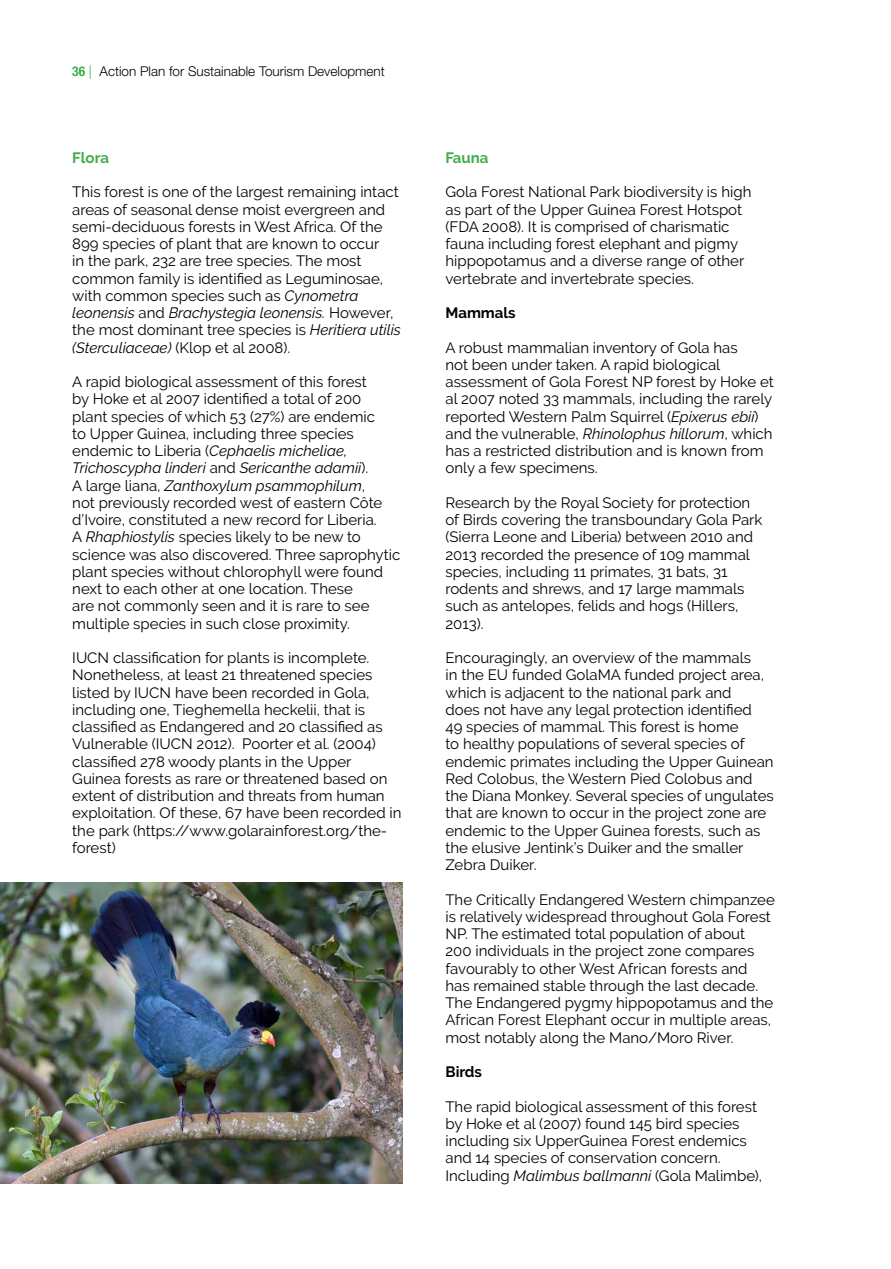
<style>
.page{position:relative;width:891px;height:1269px;background:#fff}
.page>*{position:absolute;margin:0;border:0;box-sizing:border-box;transform-origin:0 0}
.t1{font:15px/17.2px "Raleway";color:#000}
.t2{font:700 15px "Raleway";color:#000}
.t3{font:700 15px "Raleway";color:#41ad49}
.t4{font:300 13.5px "Helvetica Neue LT Std";color:#000}
.s1{font-weight:700;font-stretch:condensed;color:#41ad49}
.s2{color:#41ad49}
.s3{font-style:italic}
</style>
<div class="page">
<img style="left:0;top:883px;width:403px;height:301px">
<p class="t4" style="left:72px;top:63px;width:314px"><span class="s1">36</span> <span class="s2">|</span> Action Plan for Sustainable Tourism Development</p>
<p class="t3" style="left:72px;top:149px;width:38px">Flora</p>
<p class="t1" style="left:72px;top:183px;width:330px">This forest is one of the largest remaining intact areas of seasonal dense moist evergreen and semi-deciduous forests in West Africa. Of the 899 species of plant that are known to occur<br>in the park, 232 are tree species. The most common family is identified as Leguminosae, with common species such as <span class="s3">Cynometra leonensis</span> and <span class="s3">Brachystegia leonensis.</span> However, the most dominant tree species is <span class="s3">Heritiera utilis (Sterculiaceae)</span> (Klop et al 2008).</p>
<p class="t1" style="left:72px;top:373px;width:330px">A rapid biological assessment of this forest<br>by Hoke et al 2007 identified a total of 200<br>plant species of which 53 (27%) are endemic<br>to Upper Guinea, including three species endemic to Liberia (<span class="s3">Cephaelis micheliae, Trichoscypha linderi</span> and <span class="s3">Sericanthe adamii</span>).<br>A large liana, <span class="s3">Zanthoxylum psammophilum</span>,<br>not previously recorded west of eastern Côte d’Ivoire, constituted a new record for Liberia.<br>A <span class="s3">Rhaphiostylis</span> species likely to be new to science was also discovered. Three saprophytic plant species without chlorophyll were found next to each other at one location. These<br>are not commonly seen and it is rare to see multiple species in such close proximity.</p>
<p class="t1" style="left:72px;top:649px;width:331px">IUCN classification for plants is incomplete.<br>Nonetheless, at least 21 threatened species listed by IUCN have been recorded in Gola, including one, Tieghemella heckelii, that is classified as Endangered and 20 classified as Vulnerable (IUCN 2012). Poorter et al. (2004) classified 278 woody plants in the Upper Guinea forests as rare or threatened based on extent of distribution and threats from human exploitation. Of these, 67 have been recorded in the park (https://www.golarainforest.org/the&shy;forest)</p>
<p class="t3" style="left:445px;top:149px;width:44px">Fauna</p>
<p class="t1" style="left:445px;top:183px;width:307px">Gola Forest National Park biodiversity is high as part of the Upper Guinea Forest Hotspot (FDA 2008). It is comprised of charismatic fauna including forest elephant and pigmy hippopotamus and a diverse range of other vertebrate and invertebrate species.</p>
<p class="t2" style="left:445px;top:304px;width:72px">Mammals</p>
<p class="t1" style="left:445px;top:339px;width:330px">A robust mammalian inventory of Gola has<br>not been under taken. A rapid biological assessment of Gola Forest NP forest by Hoke et al 2007 noted 33 mammals, including the rarely reported Western Palm Squirrel (<span class="s3">Epixerus ebii</span>) and the vulnerable, <span class="s3">Rhinolophus hillorum</span>, which has a restricted distribution and is known from only a few specimens.</p>
<p class="t1" style="left:445px;top:494px;width:318px">Research by the Royal Society for protection of Birds covering the transboundary Gola Park (Sierra Leone and Liberia) between 2010 and 2013 recorded the presence of 109 mammal species, including 11 primates, 31 bats, 31 rodents and shrews, and 17 large mammals such as antelopes, felids and hogs (Hillers, 2013).</p>
<p class="t1" style="left:445px;top:649px;width:330px">Encouragingly, an overview of the mammals<br>in the EU funded GolaMA funded project area, which is adjacent to the national park and<br>does not have any legal protection identified<br>49 species of mammal. This forest is home<br>to healthy populations of several species of endemic primates including the Upper Guinean Red Colobus, the Western Pied Colobus and the Diana Monkey. Several species of ungulates that are known to occur in the project zone are endemic to the Upper Guinea forests, such as the elusive Jentink’s Duiker and the smaller Zebra Duiker.</p>
<p class="t1" style="left:445px;top:891px;width:331px">The Critically Endangered Western chimpanzee is relatively widespread throughout Gola Forest NP. The estimated total population of about 200 individuals in the project zone compares favourably to other West African forests and has remained stable through the last decade.<br>The Endangered pygmy hippopotamus and the African Forest Elephant occur in multiple areas, most notably along the Mano/Moro River.</p>
<p class="t2" style="left:445px;top:1063px;width:38px">Birds</p>
<p class="t1" style="left:445px;top:1098px;width:318px">The rapid biological assessment of this forest by Hoke et al (2007) found 145 bird species including six UpperGuinea Forest endemics and 14 species of conservation concern.<br>Including <span class="s3">Malimbus ballmanni</span> (Gola Malimbe),</p>
</div>
